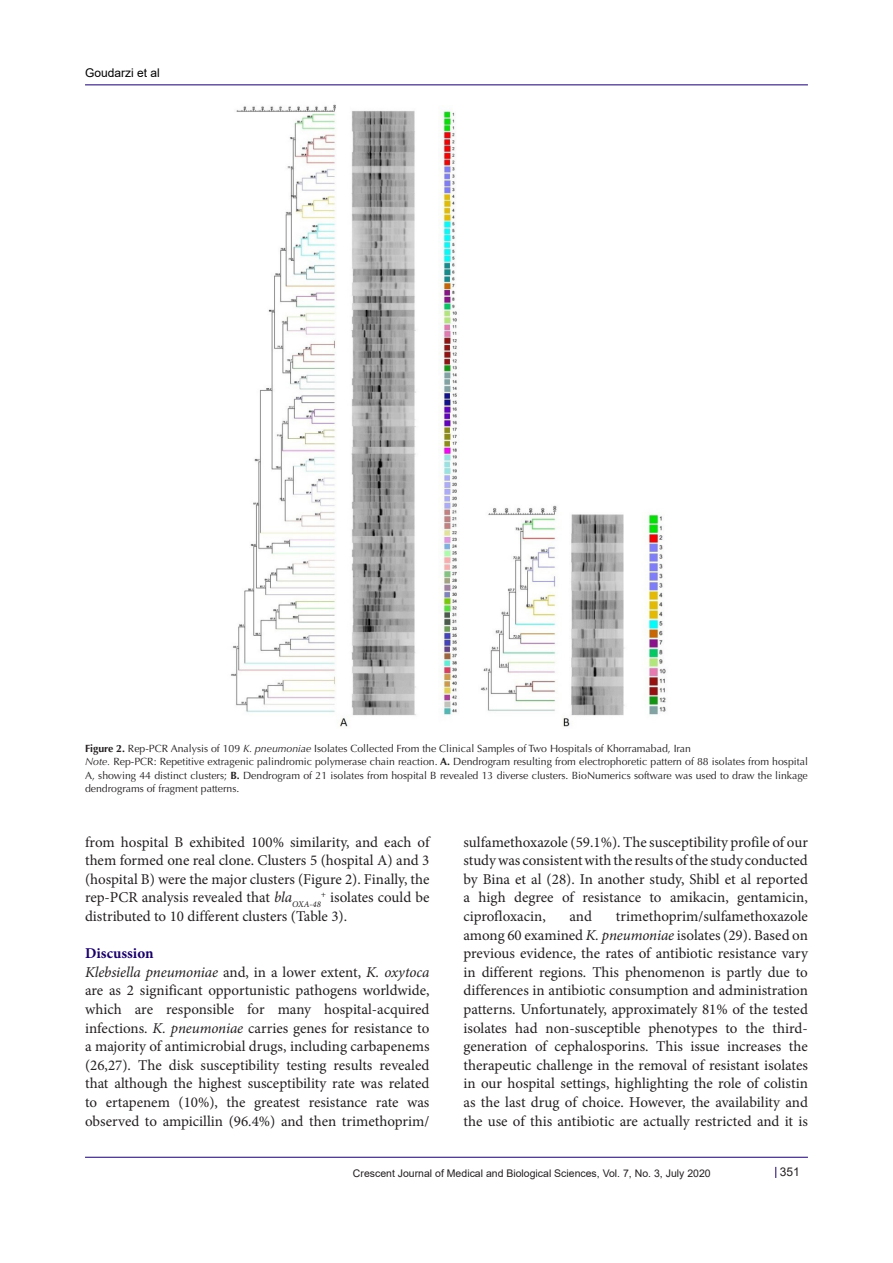
<style>
.page{position:relative;width:893px;height:1263px;background:#fff}
.page>*{position:absolute;margin:0;border:0;box-sizing:border-box;transform-origin:0 0}
.t1{font:15px/18.6px "Minion Pro";color:#231f20;text-align:justify}
.t2{font:700 15px "Minion Pro";color:#190066}
.t3{font:12px "Arial";color:#000001}
.t4{font:12px "Arial";color:#231f20}
.t5{font:10.5px/13.5px "Optima LT Std";color:#231f20;text-align:justify}
.t6{font:10.5px "Arial";color:#231f20}
.s1{font-weight:700}
.s2{font-style:italic}
</style>
<div class="page">
<hr style="left:85px;top:85px;width:723px;height:1px;background:#190066">
<hr style="left:85px;top:1157px;width:723px;height:1px;background:#190066">
<img style="left:231px;top:104px;width:435px;height:623px">
<p class="t3" style="left:85px;top:65px;width:76px">Goudarzi et al</p>
<p class="t5" style="left:85px;top:742px;width:607px"><span class="s1">Figure 2.</span> Rep-PCR Analysis of 109 <span class="s2">K. pneumoniae</span> Isolates Collected From the Clinical Samples of Two Hospitals of Khorramabad, Iran</p>
<p class="t5" style="left:85px;top:755px;width:724px"><span class="s2">Note.</span> Rep-PCR: Repetitive extragenic palindromic polymerase chain reaction. <span class="s1">A.</span> Dendrogram resulting from electrophoretic pattern of 88 isolates from hospital A, showing 44 distinct clusters; <span class="s1">B.</span> Dendrogram of 21 isolates from hospital B revealed 13 diverse clusters. BioNumerics software was used to draw the linkage dendrograms of fragment patterns.</p>
<p class="t1" style="left:85px;top:832px;width:346px">from hospital B exhibited 100% similarity, and each of them formed one real clone. Clusters 5 (hospital A) and 3 (hospital B) were the major clusters (Figure 2). Finally, the rep-PCR analysis revealed that <span class="s2">bla</span><sub>OXA-48</sub><sup>+</sup> isolates could be distributed to 10 different clusters (Table 3).</p>
<p class="t2" style="left:85px;top:943px;width:70px">Discussion</p>
<p class="t1" style="left:85px;top:963px;width:346px"><span class="s2">Klebsiella pneumoniae</span> and, in a lower extent, <span class="s2">K. oxytoca </span>are as 2 significant opportunistic pathogens worldwide, which are responsible for many hospital-acquired infections. <span class="s2">K. pneumoniae</span> carries genes for resistance to a majority of antimicrobial drugs, including carbapenems (26,27). The disk susceptibility testing results revealed that although the highest susceptibility rate was related to ertapenem (10%), the greatest resistance rate was observed to ampicillin (96.4%) and then trimethoprim/</p>
<p class="t1" style="left:463px;top:832px;width:346px">sulfamethoxazole (59.1%). The susceptibility profile of our study was consistent with the results of the study conducted by Bina et al (28). In another study, Shibl et al reported a high degree of resistance to amikacin, gentamicin, ciprofloxacin,</p>
<p class="t1" style="left:463px;top:907px;width:346px;text-indent:152px">trimethoprim/sulfamethoxazole among 60 examined <span class="s2">K. pneumoniae</span> isolates (29). Based on previous evidence, the rates of antibiotic resistance vary in different regions. This phenomenon is partly due to differences in antibiotic consumption and administration patterns. Unfortunately, approximately 81% of the tested isolates had non-susceptible phenotypes to the third&shy;generation of cephalosporins. This issue increases the therapeutic challenge in the removal of resistant isolates in our hospital settings, highlighting the role of colistin as the last drug of choice. However, the availability and the use of this antibiotic are actually restricted and it is</p>
<p class="t1" style="left:569px;top:907px;width:24px">and</p>
<p class="t6" style="left:353px;top:1166px;width:359px">Crescent Journal of Medical and Biological Sciences, Vol. 7, No. 3, July 2020</p>
<p class="t4" style="left:780px;top:1163px;width:22px">351</p>
</div>
